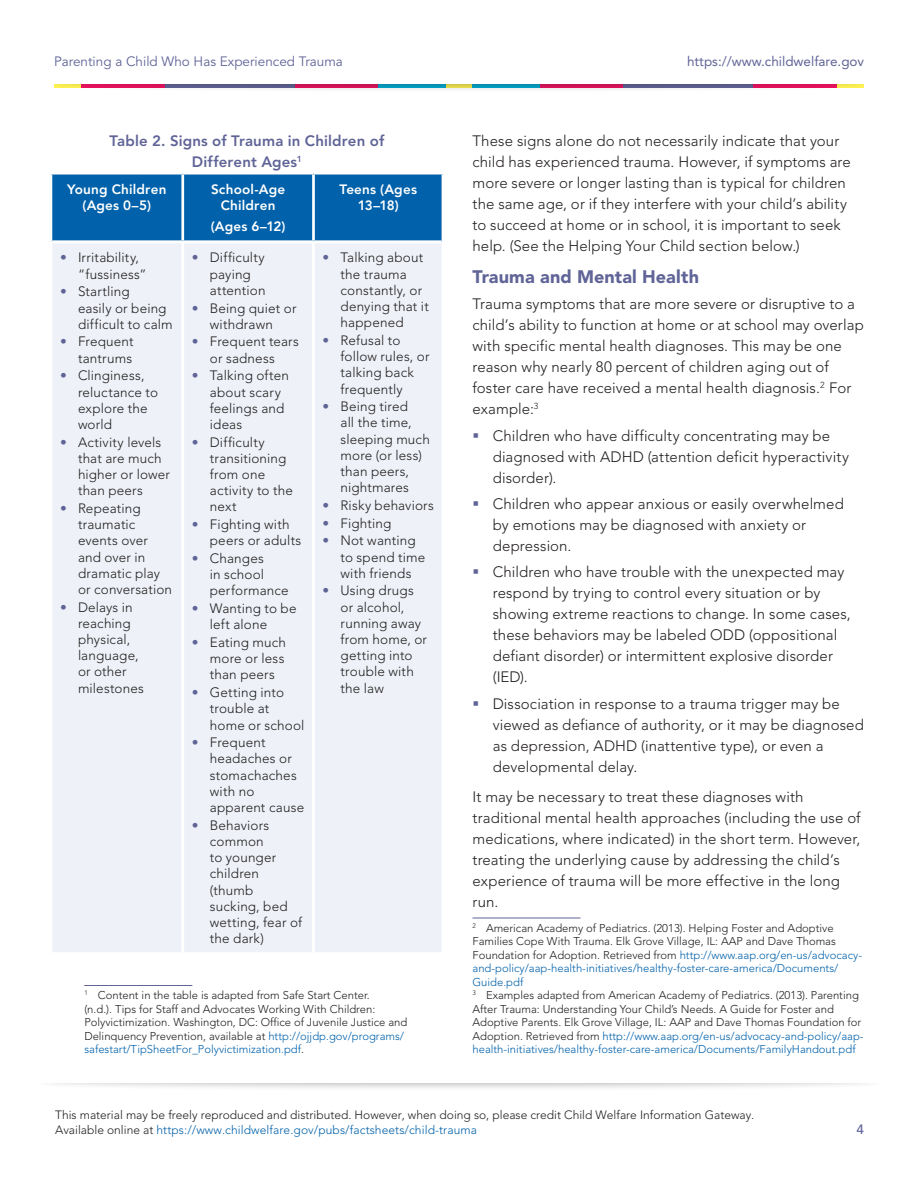
<style>
.page{position:relative;width:918px;height:1188px;background:#fff}
.page>*{position:absolute;margin:0;border:0;box-sizing:border-box;transform-origin:0 0}
.t1{font:900 18px "Avenir";letter-spacing:.005em;color:#606497}
.t2{font:300 15px/21px "Avenir";letter-spacing:.005em;color:#231f20}
.t3{font:800 15px/21px "Avenir";letter-spacing:.01em;color:#606497;text-align:center}
.t4{font:300 13.5px/16.2px "Avenir";letter-spacing:.01em;color:#231f20}
.t5{font:800 13.5px/16.2px "Avenir";letter-spacing:.015em;color:#fff;text-align:center}
.t6{font:13.5px "Avenir";color:#606497}
.t7{font:13.5px "Avenir";color:#606497}
.t8{font:500 13.5px "Avenir";color:#606497}
.t9{font:300 12px/15px "Avenir";color:#231f20}
.t10{font:300 11.25px/13.5px "Avenir";color:#231f20}
.t11{font:300 8.7px "Avenir";color:#231f20}
.t12{font:800 8.7px "Avenir";color:#606497}
.s1{color:#606497}
.s2{color:#0161aa}
.s3{color:#fff}
</style>
<div class="page">
<div style="left:34px;top:1065px;width:850px;height:27px;background:#231f20;opacity:.4"></div>
<div style="left:0;top:1058px;width:918px;height:25px;background:#fff"></div>
<div style="left:47px;top:66px;width:824px;height:27px;background:#231f20;opacity:.4"></div>
<div style="left:38px;top:58px;width:842px;height:25px;background:#fff"></div>
<div style="left:52px;top:175px;width:390px;height:65px;background:#0161aa"></div>
<div style="left:52px;top:243px;width:390px;height:709px;background:#eef2f8"></div>
<hr style="left:181px;top:175px;width:3px;height:65px;background:#fff">
<hr style="left:312px;top:175px;width:3px;height:65px;background:#fff">
<hr style="left:181px;top:243px;width:3px;height:709px;background:#fff">
<hr style="left:312px;top:243px;width:3px;height:709px;background:#fff">
<hr style="left:84px;top:985px;width:108px;height:1px;background:#606497">
<hr style="left:472px;top:918px;width:108px;height:1px;background:#606497">
<p class="t6" style="left:54px;top:53px;width:290px">Parenting a Child Who Has Experienced Trauma</p>
<p class="t7" style="left:687px;top:53px;width:179px">https://www.childwelfare.gov</p>
<p class="t3" style="left:110px;top:131px;width:276px">Table 2. Signs of Trauma in Children of<br>Different Ages</p>
<p class="t12" style="left:297px;top:154px;width:7px">1</p>
<p class="t5" style="left:67px;top:181px;width:101px">Young Children (Ages 0–5)</p>
<p class="t4" style="left:78px;top:250px;width:70px;text-indent:-18px"><span class="s1">•</span> Irritability, “fussiness”</p>
<p class="t4" style="left:78px;top:284px;width:96px;text-indent:-18px"><span class="s1">•</span> Startling<br>easily or being difficult to calm</p>
<p class="t4" style="left:60px;top:334px;width:75px;text-align:right"><span class="s1">•</span> Frequent tantrums</p>
<p class="t4" style="left:78px;top:368px;width:82px;text-indent:-18px"><span class="s1">•</span> Clinginess, reluctance to explore the world</p>
<p class="t4" style="left:78px;top:434px;width:94px;text-indent:-18px"><span class="s1">•</span> Activity levels that are much higher or lower than peers</p>
<p class="t4" style="left:78px;top:500px;width:96px;text-indent:-18px"><span class="s1">•</span> Repeating traumatic events over and over in dramatic play or conversation</p>
<p class="t4" style="left:78px;top:599px;width:67px;text-indent:-18px"><span class="s1">•</span> Delays in reaching physical, language, or other milestones</p>
<p class="t5" style="left:211px;top:181px;width:76px">School-Age<br>Children</p>
<p class="t5" style="left:211px;top:219px;width:76px">(Ages 6–12)</p>
<p class="t4" style="left:210px;top:250px;width:57px;text-indent:-18px"><span class="s1">•</span> Difficulty paying attention</p>
<p class="t4" style="left:192px;top:300px;width:106px;text-align:center"><span class="s1">•</span> Being quiet or withdrawn</p>
<p class="t4" style="left:192px;top:334px;width:109px;text-align:center"><span class="s1">•</span> Frequent tears or sadness</p>
<p class="t4" style="left:210px;top:368px;width:81px;text-indent:-18px"><span class="s1">•</span> Talking often about scary feelings and ideas</p>
<p class="t4" style="left:210px;top:434px;width:85px;text-indent:-18px"><span class="s1">•</span> Difficulty transitioning from one activity to the next</p>
<p class="t4" style="left:210px;top:516px;width:93px;text-indent:-18px"><span class="s1">•</span> Fighting with peers or adults</p>
<p class="t4" style="left:210px;top:550px;width:80px;text-indent:-18px"><span class="s1">•</span> Changes<br>in school performance</p>
<p class="t4" style="left:210px;top:600px;width:88px;text-indent:-18px"><span class="s1">•</span> Wanting to be left alone</p>
<p class="t4" style="left:210px;top:634px;width:78px;text-indent:-18px"><span class="s1">•</span> Eating much more or less than peers</p>
<p class="t4" style="left:210px;top:684px;width:96px;text-indent:-18px"><span class="s1">•</span> Getting into trouble at home or school</p>
<p class="t4" style="left:210px;top:735px;width:96px;text-indent:-18px"><span class="s1">•</span> Frequent headaches or stomachaches with no apparent cause</p>
<p class="t4" style="left:210px;top:817px;width:94px;text-indent:-18px"><span class="s1">•</span> Behaviors common<br>to younger children (thumb sucking, bed wetting, fear of the dark)</p>
<p class="t5" style="left:339px;top:181px;width:79px">Teens (Ages<br>13–18)</p>
<p class="t4" style="left:341px;top:250px;width:90px;text-indent:-18px"><span class="s1">•</span> Talking about the trauma constantly, or denying that it happened</p>
<p class="t4" style="left:341px;top:332px;width:90px;text-indent:-18px"><span class="s1">•</span> Refusal to follow rules, or talking back frequently</p>
<p class="t4" style="left:341px;top:399px;width:91px;text-indent:-18px"><span class="s1">•</span> Being tired<br>all the time, sleeping much more (or less) than peers, nightmares</p>
<p class="t4" style="left:323px;top:497px;width:113px"><span class="s1">•</span> Risky behaviors</p>
<p class="t4" style="left:323px;top:515px;width:70px"><span class="s1">•</span> Fighting</p>
<p class="t4" style="left:341px;top:533px;width:86px;text-indent:-18px"><span class="s1">•</span> Not wanting to spend time with friends</p>
<p class="t4" style="left:341px;top:583px;width:88px;text-indent:-18px"><span class="s1">•</span> Using drugs or alcohol, running away from home, or getting into trouble with the law</p>
<p class="t10" style="left:84px;top:988px;width:325px"><sup>1</sup> Content in the table is adapted from Safe Start Center.<br>(n.d.). Tips for Staff and Advocates Working With Children:<br>Polyvictimization. Washington, DC: Office of Juvenile Justice and Delinquency Prevention, available at <span class="s2">http://ojjdp.gov/programs/ safestart/TipSheetFor_Polyvictimization.pdf</span>.</p>
<p class="t2" style="left:472px;top:131px;width:380px">These signs alone do not necessarily indicate that your child has experienced trauma. However, if symptoms are more severe or longer lasting than is typical for children the same age, or if they interfere with your child’s ability to succeed at home or in school, it is important to seek help. (See the Helping Your Child section below.)</p>
<h3 class="t1" style="left:472px;top:266px;width:228px">Trauma and Mental Health</h3>
<p class="t2" style="left:472px;top:293px;width:393px">Trauma symptoms that are more severe or disruptive to a child’s ability to function at home or at school may overlap with specific mental health diagnoses. This may be one reason why nearly 80 percent of children aging out of foster care have received a mental health diagnosis. <sup>1</sup>For</p>
<p class="t11" style="left:820px;top:380px;width:6px">2</p>
<p class="t2" style="left:472px;top:398px;width:63px">example:</p>
<p class="t11" style="left:534px;top:401px;width:11px">3<span class="s3">2</span></p>
<p class="t2" style="left:493px;top:425px;width:358px">Children who have difficulty concentrating may be diagnosed with ADHD (attention deficit hyperactivity disorder).</p>
<p class="t2" style="left:493px;top:493px;width:353px">Children who appear anxious or easily overwhelmed by emotions may be diagnosed with anxiety or depression.</p>
<p class="t2" style="left:493px;top:562px;width:360px">Children who have trouble with the unexpected may respond by trying to control every situation or by showing extreme reactions to change. In some cases, these behaviors may be labeled ODD (oppositional defiant disorder) or intermittent explosive disorder (IED).</p>
<p class="t2" style="left:493px;top:693px;width:373px">Dissociation in response to a trauma trigger may be viewed as defiance of authority, or it may be diagnosed as depression, ADHD (inattentive type), or even a developmental delay.</p>
<p class="t2" style="left:472px;top:787px;width:390px">It may be necessary to treat these diagnoses with traditional mental health approaches (including the use of medications, where indicated) in the short term. However, treating the underlying cause by addressing the child’s experience of trauma will be more effective in the long run.</p>
<p class="t10" style="left:472px;top:921px;width:391px"><sup>2</sup> American Academy of Pediatrics. (2013). Helping Foster and Adoptive Families Cope With Trauma. Elk Grove Village, IL: AAP and Dave Thomas Foundation for Adoption. Retrieved from <span class="s2">http://www.aap.org/en-us/advocacy&shy;and-policy/aap-health-initiatives/healthy-foster-care-america/Documents/ Guide.pdf</span></p>
<p class="t10" style="left:472px;top:988px;width:393px"><sup>3</sup> Examples adapted from American Academy of Pediatrics. (2013). Parenting After Trauma: Understanding Your Child’s Needs. A Guide for Foster and Adoptive Parents. Elk Grove Village, IL: AAP and Dave Thomas Foundation for Adoption. Retrieved from <span class="s2">http://www.aap.org/en-us/advocacy-and-policy/aap&shy;health-initiatives/healthy-foster-care-america/Documents/FamilyHandout.pdf</span></p>
<p class="t9" style="left:55px;top:1107px;width:701px">This material may be freely reproduced and distributed. However, when doing so, please credit Child Welfare Information Gateway.<br>Available online at <span class="s2">https://www.childwelfare.gov/pubs/factsheets/child-trauma</span></p>
<p class="t8" style="left:857px;top:1122px;width:9px">4</p>
</div>
